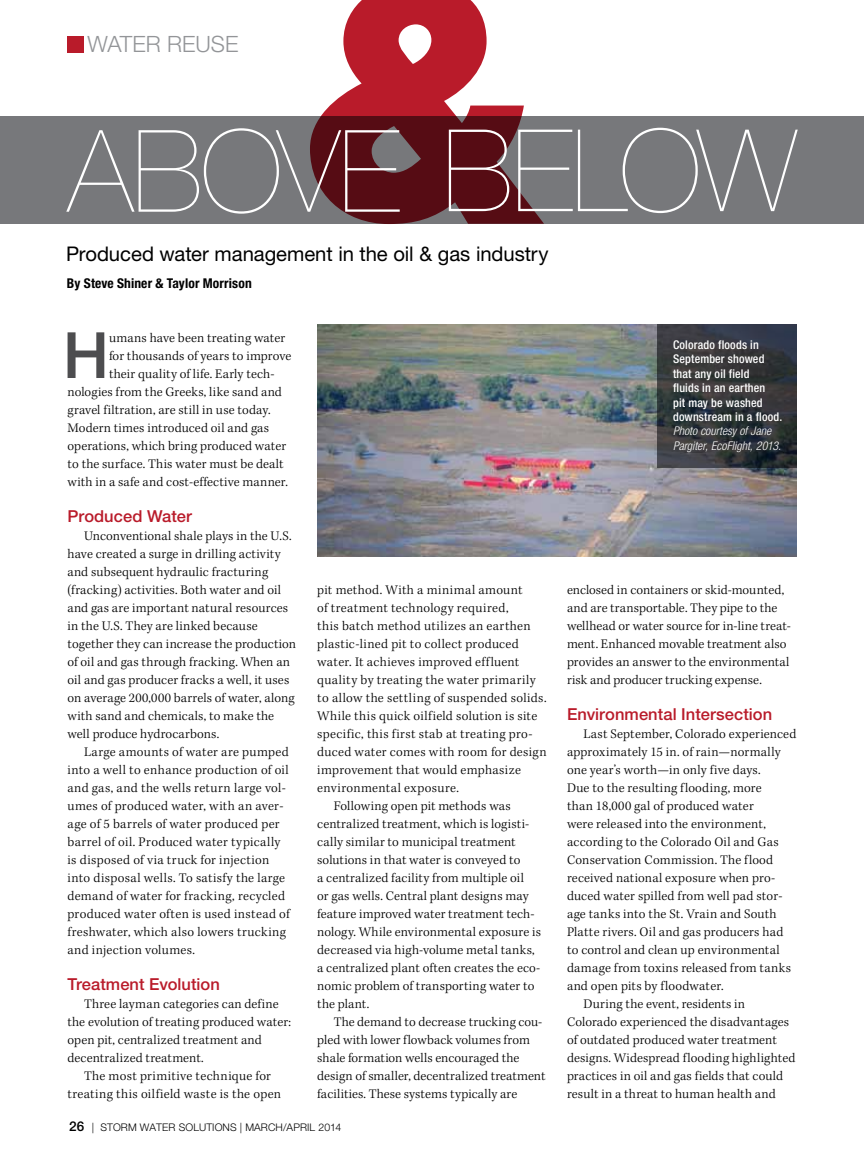
<style>
.page{position:relative;width:864px;height:1161px;background:#fff}
.page>*{position:absolute;margin:0;border:0;box-sizing:border-box;transform-origin:0 0}
.t1{font:200 114.15px "Helvetica Neue LT Std";letter-spacing:-.025em;color:#fff}
.t2{font:500 63.9px "Helvetica Neue LT Std";color:#4d4d4f}
.t3{font:300 22.5px "Helvetica Neue LT Std";color:#939598}
.t4{font:20.25px "Helvetica Neue LT Std";letter-spacing:-.005em;color:#000}
.t5{font:500 16.5px "Helvetica Neue LT Std";letter-spacing:.005em;color:#b91b2a}
.t6{font:300 13.5px/18px "Kepler Std";letter-spacing:.015em;color:#000}
.t7{font:700 condensed 13.5px "Helvetica Neue LT Std";letter-spacing:.01em;color:#000}
.t8{font:500 condensed 12px/14.4px "Helvetica Neue LT Std";letter-spacing:.015em;color:#fff}
.t9{font:italic 300 condensed 12px/14.4px "Helvetica Neue LT Std";letter-spacing:.005em;color:#fff}
.t10{font:300 10.5px "Helvetica Neue LT Std";letter-spacing:.01em;color:#000}
.s1{font-weight:500;font-size:13.5px}
</style>
<div class="page">
<svg style="left:321px;top:0;width:203px;height:116px;fill:#b91b2a"></svg>
<div style="left:68px;top:36px;width:16px;height:16px;background:#b91b2a"></div>
<img style="left:317px;top:324px;width:479px;height:233px">
<svg style="left:0;top:116px;width:864px;height:108px;background:#706266"></svg>
<svg style="left:657px;top:324px;width:139px;height:144px;background:#33363b"></svg>
<h3 class="t3" style="left:87px;top:30px;width:35px">WATER</h3>
<h3 class="t3" style="left:167px;top:30px;width:30px">REUSE</h3>
<h1 class="t1" style="left:68px;top:105px;width:730px">ABOVE BELOW</h1>
<h3 class="t4" style="left:66px;top:241px;width:484px">Produced water management in the oil &amp; gas industry</h3>
<p class="t7" style="left:67px;top:275px;width:186px">By Steve Shiner &amp; Taylor Morrison</p>
<h2 class="t2" style="left:63px;top:317px;width:48px">H</h2>
<p class="t6" style="left:109px;top:329px;width:178px">umans have been treating water</p>
<p class="t6" style="left:109px;top:347px;width:184px">for thousands of years to improve</p>
<p class="t6" style="left:109px;top:365px;width:167px">their quality of life. Early tech-</p>
<p class="t6" style="left:68px;top:383px;width:216px">nologies from the Greeks, like sand and</p>
<p class="t6" style="left:68px;top:401px;width:205px">gravel filtration, are still in use today.</p>
<p class="t6" style="left:68px;top:419px;width:203px">Modern times introduced oil and gas</p>
<p class="t6" style="left:68px;top:437px;width:220px">operations, which bring produced water</p>
<p class="t6" style="left:68px;top:455px;width:218px">to the surface. This water must be dealt</p>
<p class="t6" style="left:68px;top:473px;width:222px">with in a safe and cost-effective manner.</p>
<p class="t5" style="left:68px;top:506px;width:126px">Produced Water</p>
<p class="t6" style="left:68px;top:527px;width:230px;text-indent:16px">Unconventional shale plays in the U.S. have created a surge in drilling activity and subsequent hydraulic fracturing (fracking) activities. Both water and oil and gas are important natural resources in the U.S. They are linked because together they can increase the production of oil and gas through fracking. When an oil and gas producer fracks a well, it uses on average 200,000 barrels of water, along with sand and chemicals, to make the well produce hydrocarbons.</p>
<p class="t6" style="left:68px;top:743px;width:224px;text-indent:16px">Large amounts of water are pumped into a well to enhance production of oil and gas, and the wells return large vol&shy;umes of produced water, with an aver&shy;age of 5 barrels of water produced per barrel of oil. Produced water typically is disposed of via truck for injection into disposal wells. To satisfy the large demand of water for fracking, recycled produced water often is used instead of freshwater, which also lowers trucking and injection volumes.</p>
<p class="t5" style="left:68px;top:974px;width:154px">Treatment Evolution</p>
<p class="t6" style="left:68px;top:995px;width:225px;text-indent:16px">Three layman categories can define the evolution of treating produced water: open pit, centralized treatment and decentralized treatment.</p>
<p class="t6" style="left:68px;top:1067px;width:215px;text-align:center">The most primitive technique for treating this oilfield waste is the open</p>
<p class="t6" style="left:317px;top:581px;width:207px">pit method. With a minimal amount</p>
<p class="t6" style="left:317px;top:599px;width:193px">of treatment technology required,</p>
<p class="t6" style="left:317px;top:617px;width:215px">this batch method utilizes an earthen</p>
<p class="t6" style="left:317px;top:635px;width:203px">plastic-lined pit to collect produced</p>
<p class="t6" style="left:317px;top:653px;width:204px">water. It achieves improved effluent</p>
<p class="t6" style="left:317px;top:671px;width:220px">quality by treating the water primarily</p>
<p class="t6" style="left:317px;top:689px;width:231px">to allow the settling of suspended solids.</p>
<p class="t6" style="left:317px;top:707px;width:222px">While this quick oilfield solution is site</p>
<p class="t6" style="left:317px;top:725px;width:217px">specific, this first stab at treating pro-</p>
<p class="t6" style="left:317px;top:743px;width:231px">duced water comes with room for design</p>
<p class="t6" style="left:317px;top:761px;width:205px">improvement that would emphasize</p>
<p class="t6" style="left:317px;top:779px;width:143px">environmental exposure.</p>
<p class="t6" style="left:334px;top:797px;width:178px">Following open pit methods was</p>
<p class="t6" style="left:317px;top:815px;width:214px">centralized treatment, which is logisti-</p>
<p class="t6" style="left:317px;top:833px;width:200px">cally similar to municipal treatment</p>
<p class="t6" style="left:317px;top:851px;width:205px">solutions in that water is conveyed to</p>
<p class="t6" style="left:317px;top:869px;width:208px">a centralized facility from multiple oil</p>
<p class="t6" style="left:317px;top:887px;width:213px">or gas wells. Central plant designs may</p>
<p class="t6" style="left:317px;top:905px;width:219px">feature improved water treatment tech-</p>
<p class="t6" style="left:317px;top:923px;width:225px">nology. While environmental exposure is</p>
<p class="t6" style="left:317px;top:941px;width:219px">decreased via high-volume metal tanks,</p>
<p class="t6" style="left:317px;top:959px;width:225px">a centralized plant often creates the eco-</p>
<p class="t6" style="left:317px;top:977px;width:219px">nomic problem of transporting water to</p>
<p class="t6" style="left:317px;top:995px;width:54px">the plant.</p>
<p class="t6" style="left:334px;top:1013px;width:210px">The demand to decrease trucking cou-</p>
<p class="t6" style="left:317px;top:1031px;width:214px">pled with lower flowback volumes from</p>
<p class="t6" style="left:317px;top:1049px;width:204px">shale formation wells encouraged the</p>
<p class="t6" style="left:317px;top:1067px;width:230px">design of smaller, decentralized treatment</p>
<p class="t6" style="left:317px;top:1085px;width:202px">facilities. These systems typically are</p>
<p class="t10" style="left:69px;top:1121px;width:274px"><span class="s1">26</span> | STORM WATER SOLUTIONS | MARCH/APRIL 2014</p>
<p class="t8" style="left:673px;top:337px;width:111px">Colorado floods in<br>September showed that any oil field<br>fluids in an earthen<br>pit may be washed downstream in a flood.</p>
<p class="t9" style="left:673px;top:424px;width:110px">Photo courtesy of Jane<br>Pargiter, EcoFlight, 2013.</p>
<p class="t6" style="left:567px;top:581px;width:225px">enclosed in containers or skid-mounted, and are transportable. They pipe to the wellhead or water source for in-line treat&shy;ment. Enhanced movable treatment also provides an answer to the environmental risk and producer trucking expense.</p>
<p class="t5" style="left:567px;top:704px;width:207px">Environmental Intersection</p>
<p class="t6" style="left:584px;top:725px;width:214px">Last September, Colorado experienced</p>
<p class="t6" style="left:567px;top:743px;width:215px">approximately 15 in. of rain—normally</p>
<p class="t6" style="left:567px;top:761px;width:195px">one year’s worth—in only five days.</p>
<p class="t6" style="left:567px;top:779px;width:196px">Due to the resulting flooding, more</p>
<p class="t6" style="left:567px;top:797px;width:188px">than 18,000 gal of produced water</p>
<p class="t6" style="left:567px;top:815px;width:200px">were released into the environment,</p>
<p class="t6" style="left:567px;top:833px;width:213px">according to the Colorado Oil and Gas</p>
<p class="t6" style="left:567px;top:851px;width:208px">Conservation Commission. The flood</p>
<p class="t6" style="left:567px;top:869px;width:210px">received national exposure when pro-</p>
<p class="t6" style="left:567px;top:887px;width:217px">duced water spilled from well pad stor-</p>
<p class="t6" style="left:567px;top:905px;width:211px">age tanks into the St. Vrain and South</p>
<p class="t6" style="left:567px;top:923px;width:218px">Platte rivers. Oil and gas producers had</p>
<p class="t6" style="left:567px;top:941px;width:214px">to control and clean up environmental</p>
<p class="t6" style="left:567px;top:959px;width:226px">damage from toxins released from tanks</p>
<p class="t6" style="left:567px;top:977px;width:158px">and open pits by floodwater.</p>
<p class="t6" style="left:584px;top:995px;width:163px">During the event, residents in</p>
<p class="t6" style="left:567px;top:1013px;width:224px">Colorado experienced the disadvantages</p>
<p class="t6" style="left:567px;top:1031px;width:211px">of outdated produced water treatment</p>
<p class="t6" style="left:567px;top:1049px;width:230px">designs. Widespread flooding highlighted</p>
<p class="t6" style="left:567px;top:1067px;width:218px">practices in oil and gas fields that could</p>
<p class="t6" style="left:567px;top:1085px;width:210px">result in a threat to human health and</p>
</div>
